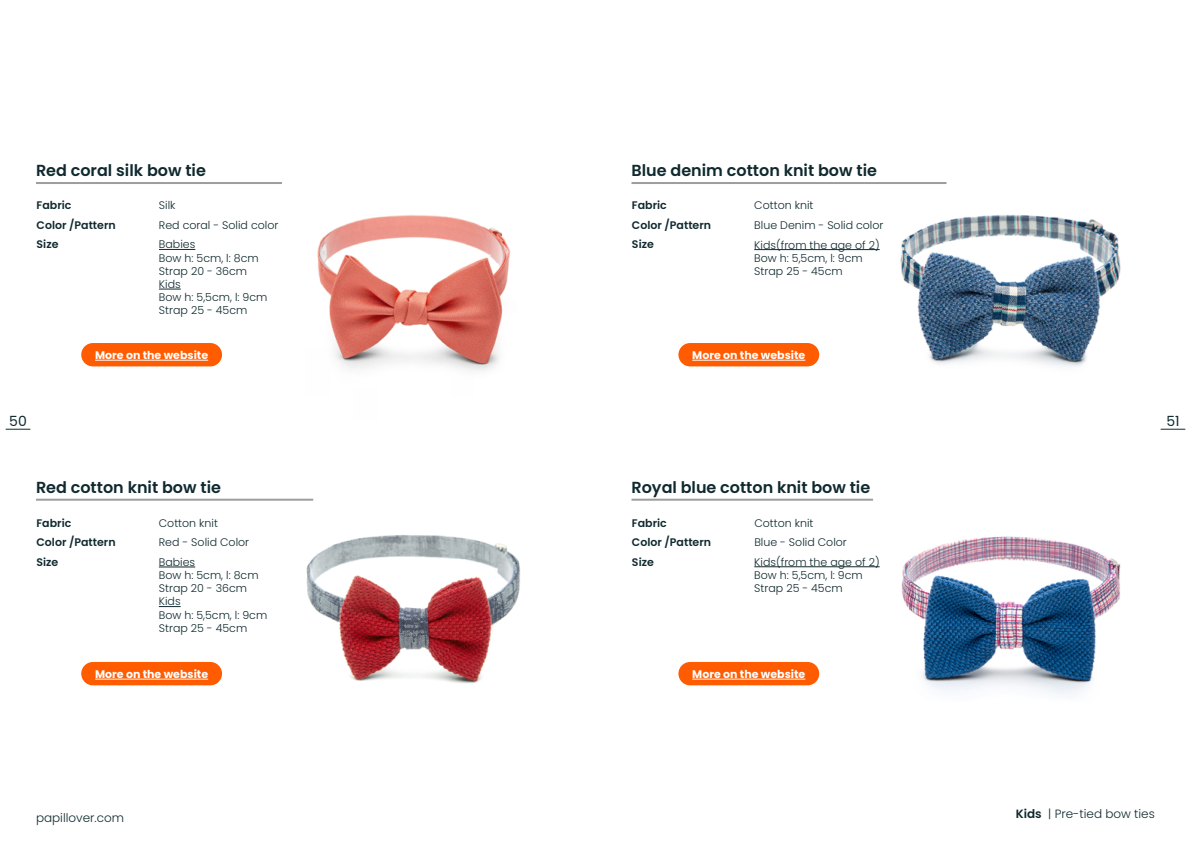
<style>
.page{position:relative;width:1191px;height:842px;background:#fff}
.page>*{position:absolute;margin:0;border:0;box-sizing:border-box;transform-origin:0 0}
.t1{font:600 16px "Poppins";color:#0f292e}
.t2{font:14px "Poppins";color:#0f292e}
.t3{font:300 12px "Poppins";color:#0f292e}
.t4{font:300 11px/13.2px "Poppins";color:#0f292e}
.t5{font:600 11px "Poppins";color:#0f292e}
.t6{font:700 11px "Poppins";color:#fff}
.s1{font-weight:600}
</style>
<div class="page">
<svg style="left:1160px;top:429px;width:25px;height:1px"></svg>
<svg style="left:6px;top:429px;width:24px;height:1px"></svg>
<hr style="left:631px;top:499px;width:242px;height:2px;background:#9d9d9c">
<img style="left:877px;top:182px;width:244px;height:185px">
<hr style="left:631px;top:182px;width:315px;height:2px;background:#9d9d9c">
<img style="left:281px;top:498px;width:240px;height:185px">
<hr style="left:36px;top:499px;width:277px;height:2px;background:#9d9d9c">
<hr style="left:36px;top:182px;width:247px;height:2px;background:#9d9d9c">
<img style="left:877px;top:536px;width:244px;height:160px">
<img style="left:282px;top:182px;width:229px;height:189px">
<hr style="left:159px;top:249px;width:36px;height:1px;background:#0f292e">
<svg style="left:159px;top:289px;width:22px;height:1px"></svg>
<hr style="left:159px;top:567px;width:36px;height:1px;background:#0f292e">
<svg style="left:159px;top:606px;width:22px;height:1px"></svg>
<hr style="left:754px;top:249px;width:125px;height:1px;background:#0f292e">
<hr style="left:754px;top:566px;width:125px;height:1px;background:#0f292e">
<div style="left:81px;top:343px;width:141px;height:23px;background:#ff5b00;border-radius:12px"></div>
<div style="left:678px;top:343px;width:141px;height:23px;background:#ff5b00;border-radius:12px"></div>
<div style="left:81px;top:662px;width:141px;height:23px;background:#ff5b00;border-radius:12px"></div>
<div style="left:678px;top:662px;width:141px;height:23px;background:#ff5b00;border-radius:12px"></div>
<hr style="left:95px;top:360px;width:113px;height:1px;background:#fff">
<hr style="left:692px;top:360px;width:113px;height:1px;background:#fff">
<hr style="left:95px;top:679px;width:113px;height:1px;background:#fff">
<hr style="left:692px;top:679px;width:113px;height:1px;background:#fff">
<h1 class="t1" style="left:36px;top:161px;width:171px">Red coral silk bow tie</h1>
<p class="t5" style="left:37px;top:199px;width:36px">Fabric</p>
<p class="t4" style="left:159px;top:199px;width:18px">Silk</p>
<p class="t5" style="left:37px;top:219px;width:81px">Color /Pattern</p>
<p class="t4" style="left:159px;top:218px;width:121px">Red coral - Solid color</p>
<p class="t5" style="left:37px;top:238px;width:23px">Size</p>
<p class="t4" style="left:159px;top:238px;width:110px">Babies<br>Bow h: 5cm, l: 8cm<br>Strap 20 - 36cm<br>Kids<br>Bow h: 5,5cm, l: 9cm<br>Strap 25 - 45cm</p>
<h1 class="t1" style="left:631px;top:161px;width:247px">Blue denim cotton knit bow tie</h1>
<p class="t5" style="left:632px;top:199px;width:36px">Fabric</p>
<p class="t4" style="left:754px;top:199px;width:61px">Cotton knit</p>
<p class="t5" style="left:632px;top:219px;width:81px">Color /Pattern</p>
<p class="t4" style="left:754px;top:219px;width:131px">Blue Denim - Solid color</p>
<p class="t5" style="left:632px;top:238px;width:23px">Size</p>
<p class="t4" style="left:754px;top:238px;width:127px">Kids(from the age of 2)<br>Bow h: 5,5cm, l: 9cm<br>Strap 25 - 45cm</p>
<p class="t6" style="left:95px;top:349px;width:115px">More on the website</p>
<p class="t6" style="left:692px;top:349px;width:115px">More on the website</p>
<p class="t2" style="left:9px;top:413px;width:19px">50</p>
<p class="t2" style="left:1166px;top:413px;width:15px">51</p>
<h1 class="t1" style="left:36px;top:478px;width:186px">Red cotton knit bow tie</h1>
<p class="t5" style="left:36px;top:516px;width:36px">Fabric</p>
<p class="t4" style="left:159px;top:516px;width:61px">Cotton knit</p>
<p class="t5" style="left:36px;top:536px;width:81px">Color /Pattern</p>
<p class="t4" style="left:159px;top:536px;width:92px">Red - Solid Color</p>
<p class="t5" style="left:36px;top:556px;width:23px">Size</p>
<p class="t4" style="left:159px;top:555px;width:110px">Babies<br>Bow h: 5cm, l: 8cm<br>Strap 20 - 36cm<br>Kids<br>Bow h: 5,5cm, l: 9cm<br>Strap 25 - 45cm</p>
<h1 class="t1" style="left:631px;top:478px;width:240px">Royal blue cotton knit bow tie</h1>
<p class="t5" style="left:632px;top:516px;width:36px">Fabric</p>
<p class="t4" style="left:754px;top:516px;width:61px">Cotton knit</p>
<p class="t5" style="left:632px;top:536px;width:81px">Color /Pattern</p>
<p class="t4" style="left:754px;top:536px;width:94px">Blue - Solid Color</p>
<p class="t5" style="left:632px;top:555px;width:23px">Size</p>
<p class="t4" style="left:754px;top:555px;width:127px">Kids(from the age of 2)<br>Bow h: 5,5cm, l: 9cm<br>Strap 25 - 45cm</p>
<p class="t6" style="left:95px;top:668px;width:115px">More on the website</p>
<p class="t6" style="left:692px;top:668px;width:115px">More on the website</p>
<p class="t3" style="left:36px;top:811px;width:90px">papillover.com</p>
<p class="t3" style="left:1015px;top:806px;width:141px"><span class="s1">Kids</span> | Pre-tied bow ties</p>
</div>
